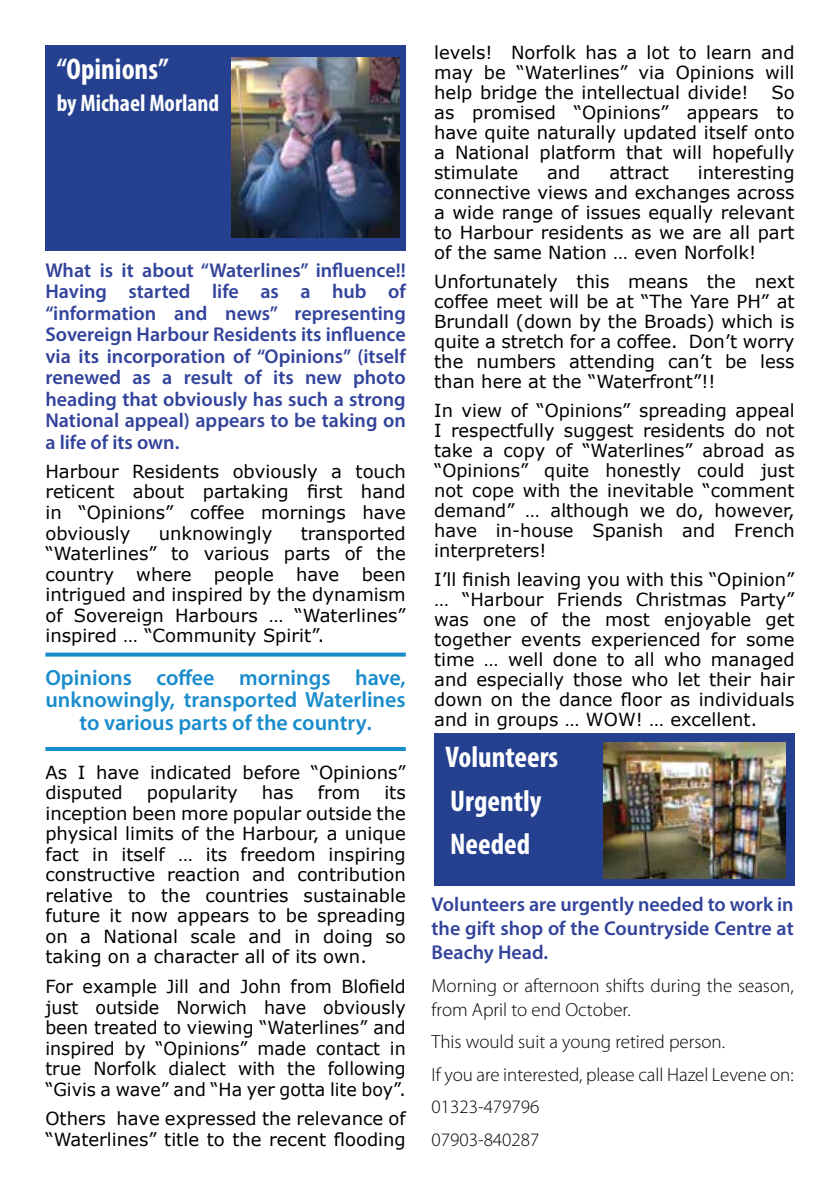
<style>
.page{position:relative;width:840px;height:1191px;background:#fff}
.page>*{position:absolute;margin:0;border:0;box-sizing:border-box;transform-origin:0 0}
.t1{font:700 condensed 30px/43.4px "Myriad Pro";color:#fff}
.t2{font:700 condensed 24px "Myriad Pro";color:#fff}
.t3{font:600 22px/22.6px "Myriad Pro";color:#1a8ccc;text-align:center}
.t4{font:600 20px/21.6px "Myriad Pro";color:#32439b;text-align:justify}
.t5{font:300 19px/32.4px "Myriad Pro";color:#000}
.t6{font:18px/20px "Verdana";color:#000;text-align:justify}
</style>
<div class="page">
<div style="left:45px;top:45px;width:360px;height:205px;background:#25408f"></div>
<img style="left:231px;top:57px;width:168px;height:180px">
<svg style="left:45px;top:652px;width:360px;height:4px"></svg>
<hr style="left:45px;top:747px;width:360px;height:4px;background:#1a8ccc">
<div style="left:434px;top:733px;width:360px;height:153px;background:#25408f"></div>
<img style="left:603px;top:742px;width:182px;height:136px">
<h1 class="t1" style="left:57px;top:47px;width:113px">“Opinions”</h1>
<h2 class="t2" style="left:57px;top:88px;width:164px">by Michael Morland</h2>
<p class="t4" style="left:45px;top:259px;width:362px">What is it about “Waterlines” influence!!<br>Having started life as a hub of “information and news” representing Sovereign Harbour Residents its influence via its incorporation of “Opinions” (itself renewed as a result of its new photo heading that obviously has such a strong National appeal) appears to be taking on a life of its own.</p>
<p class="t6" style="left:45px;top:461px;width:362px;line-height:20.6px">Harbour Residents obviously a touch reticent about partaking first hand in “Opinions” coffee mornings have obviously</p>
<p class="t6" style="left:45px;top:522px;width:362px;line-height:20.6px;text-indent:255px">transported “Waterlines” to various parts of the country where people have been intrigued and inspired by the dynamism of Sovereign Harbours … “Waterlines” inspired … “Community Spirit”.</p>
<p class="t3" style="left:45px;top:665px;width:362px">Opinions coffee mornings have, unknowingly, transported Waterlines to various parts of the country.</p>
<p class="t6" style="left:45px;top:762px;width:361px;line-height:20.6px">As I have indicated before “Opinions” disputed</p>
<p class="t6" style="left:159px;top:523px;width:115px">unknowingly</p>
<p class="t6" style="left:147px;top:782px;width:92px">popularity</p>
<p class="t6" style="left:262px;top:782px;width:33px">has</p>
<p class="t6" style="left:317px;top:782px;width:44px">from</p>
<p class="t6" style="left:45px;top:782px;width:362px;line-height:20.6px;text-indent:339px">its inception been more popular outside the physical limits of the Harbour, a unique fact in itself … its freedom inspiring constructive reaction and contribution relative to the countries sustainable future it now appears to be spreading on a National scale and in doing so taking on a character all of its own.</p>
<p class="t6" style="left:45px;top:976px;width:362px;line-height:20.6px">For example Jill and John from Blofield just outside Norwich have obviously been treated to viewing “Waterlines” and inspired by “Opinions” made contact in true Norfolk dialect with the following “Givis a wave” and “Ha yer gotta lite boy”.</p>
<p class="t6" style="left:45px;top:1108px;width:362px;line-height:20.6px">Others have expressed the relevance of “Waterlines” title to the recent flooding</p>
<p class="t6" style="left:434px;top:42px;width:362px">levels! Norfolk has a lot to learn and may be “Waterlines” via Opinions will help bridge the intellectual divide!</p>
<p class="t6" style="left:434px;top:82px;width:362px;text-indent:337px">So as promised “Opinions” appears to have quite naturally updated itself onto a National platform that will hopefully stimulate</p>
<p class="t6" style="left:546px;top:162px;width:35px">and</p>
<p class="t6" style="left:609px;top:162px;width:61px">attract</p>
<p class="t6" style="left:434px;top:162px;width:362px;text-indent:263px">interesting connective views and exchanges across a wide range of issues equally relevant to Harbour residents as we are all part of the same Nation … even Norfolk!</p>
<p class="t6" style="left:434px;top:271px;width:362px">Unfortunately this means the next coffee meet will be at “The Yare PH” at Brundall (down by the Broads) which is quite a stretch for a coffee. Don’t worry the numbers attending can’t be less than here at the “Waterfront”!!</p>
<p class="t6" style="left:434px;top:400px;width:362px">In view of “Opinions” spreading appeal I respectfully suggest residents do not take a copy of “Waterlines” abroad as “Opinions” quite honestly could just not cope with the inevitable “comment demand” … although we do, however, have in-house Spanish and French interpreters!</p>
<p class="t6" style="left:434px;top:569px;width:362px">I’ll finish leaving you with this “Opinion” … “Harbour Friends Christmas Party” was one of the most enjoyable get together events experienced for some time … well done to all who managed and especially those who let their hair down on the dance floor as individuals and in groups … WOW! … excellent.</p>
<h1 class="t1" style="left:445px;top:735px;width:114px">Volunteers<br>Urgently<br>Needed</h1>
<p class="t4" style="left:431px;top:892px;width:363px;line-height:24px">Volunteers are urgently needed to work in the gift shop of the Countryside Centre at Beachy Head.</p>
<p class="t5" style="left:431px;top:973px;width:363px;line-height:24px">Morning or afternoon shifts during the season, from April to end October.</p>
<p class="t5" style="left:431px;top:1025px;width:363px">This would suit a young retired person.<br>If you are interested, please call Hazel Levene on:<br>01323-479796<br>07903-840287</p>
</div>
